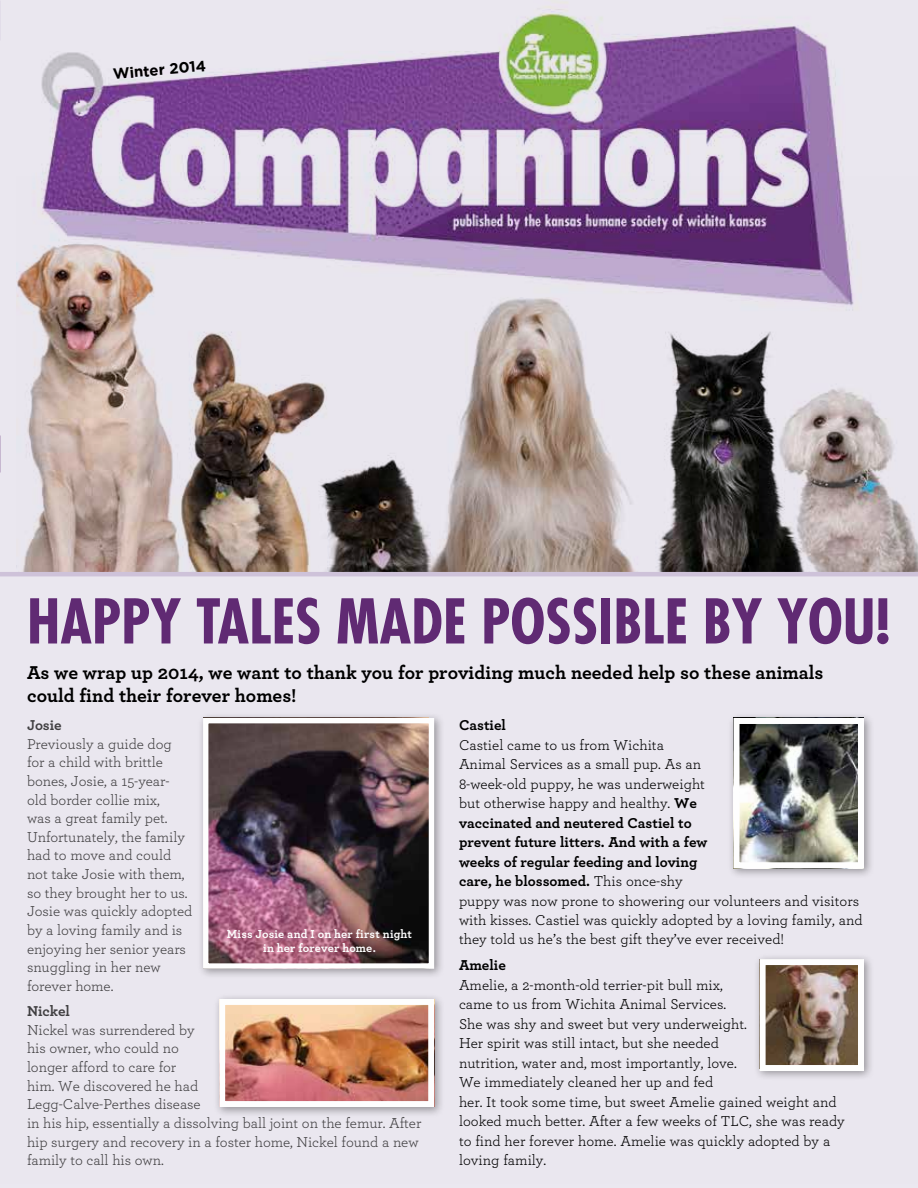
<style>
.page{position:relative;width:918px;height:1188px;background:#fff}
.page>*{position:absolute;margin:0;border:0;box-sizing:border-box;transform-origin:0 0}
.t1{font:700 condensed 60px "Futura Std";color:#602a73}
.t2{font:700 19.5px/22.5px "Archer";color:#000}
.t3{font:15px/19.5px "Archer";color:#000}
.t4{font:15px/18.6px "Archer";letter-spacing:-.005em;color:#414042}
.t5{font:700 15px "Archer";color:#000}
.t6{font:700 15px "Archer";letter-spacing:-.005em;color:#414042}
.t7{font:700 15px "Gotham";color:#000}
.t8{font:700 12.15px/14.5px "Archer";letter-spacing:.01em;color:#fff;text-align:center}
.s1{font-weight:700}
</style>
<div class="page">
<img style="left:0;top:0;width:918px;height:1184px">
<hr style="left:0;top:572px;width:918px;height:4px;background:#cec2d9">
<p class="t7" style="left:112px;top:64px;width:95px;rotate:-5deg">Winter 2014</p>
<h1 class="t1" style="left:27px;top:584px;width:865px">HAPPY TALES MADE POSSIBLE BY YOU!</h1>
<h2 class="t2" style="left:27px;top:660px;width:798px">As we wrap up 2014, we want to thank you for providing much needed help so these animals could find their forever homes!</h2>
<p class="t6" style="left:27px;top:713px;width:36px">Josie</p>
<p class="t4" style="left:27px;top:734px;width:167px">Previously a guide dog for a child with brittle bones, Josie, a 15-year&shy;old border collie mix,<br>was a great family pet.<br>Unfortunately, the family had to move and could not take Josie with them, so they brought her to us.<br>Josie was quickly adopted by a loving family and is enjoying her senior years snuggling in her new forever home.</p>
<p class="t6" style="left:27px;top:999px;width:45px">Nickel</p>
<p class="t4" style="left:27px;top:1020px;width:396px">Nickel was surrendered by<br>his owner, who could no<br>longer afford to care for<br>him. We discovered he had<br>Legg-Calve-Perthes disease<br>in his hip, essentially a dissolving ball joint on the femur. After hip surgery and recovery in a foster home, Nickel found a new family to call his own.</p>
<p class="t8" style="left:227px;top:926px;width:187px">Miss Josie and I on her first night in her forever home.</p>
<p class="t5" style="left:459px;top:713px;width:49px">Castiel</p>
<p class="t3" style="left:459px;top:734px;width:405px">Castiel came to us from Wichita<br>Animal Services as a small pup. As an<br>8-week-old puppy, he was underweight<br>but otherwise happy and healthy. <span class="s1">We<br>vaccinated and neutered Castiel to<br>prevent future litters. And with a few<br>weeks of regular feeding and loving<br>care, he blossomed.</span> This once-shy<br>puppy was now prone to showering our volunteers and visitors with kisses. Castiel was quickly adopted by a loving family, and they told us he’s the best gift they’ve ever received!</p>
<p class="t5" style="left:459px;top:954px;width:48px">Amelie</p>
<p class="t3" style="left:459px;top:974px;width:387px">Amelie, a 2-month-old terrier-pit bull mix,<br>came to us from Wichita Animal Services.<br>She was shy and sweet but very underweight.<br>Her spirit was still intact, but she needed<br>nutrition, water and, most importantly, love.<br>We immediately cleaned her up and fed<br>her. It took some time, but sweet Amelie gained weight and looked much better. After a few weeks of TLC, she was ready to find her forever home. Amelie was quickly adopted by a loving family.</p>
</div>
